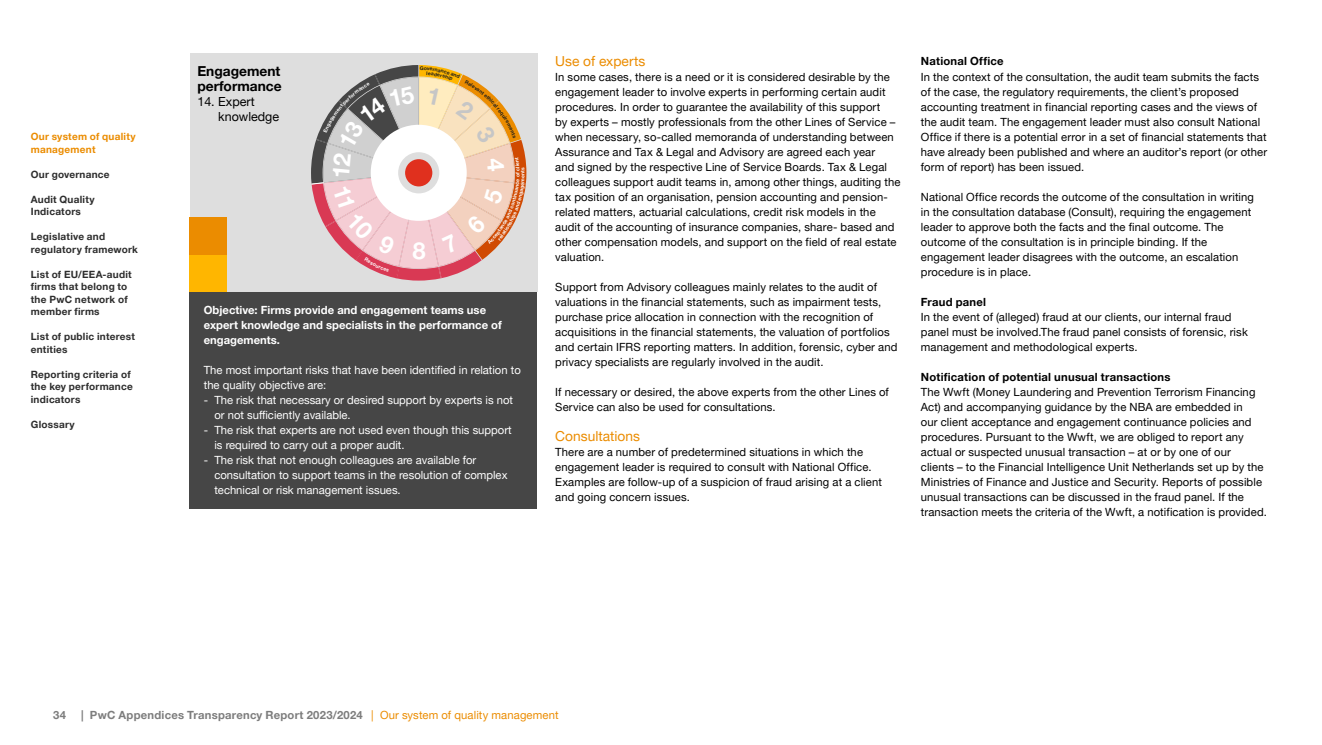
<style>
.page{position:relative;width:1322px;height:745px;background:#fff}
.page>*{position:absolute;margin:0;border:0;box-sizing:border-box;transform-origin:0 0}
.t1{font:13.75px "Helvetica Neue LT Pro";letter-spacing:.005em;color:#eb8c00}
.t2{font:700 13.75px/15px "Helvetica Neue LT Pro";color:#000}
.t3{font:12.5px/15px "Helvetica Neue LT Pro";color:#000}
.t4{font:11.25px/15px "Helvetica Neue LT Pro";letter-spacing:.01em;color:#000}
.t5{font:11.25px/15px "Helvetica Neue LT Pro";color:#fff}
.t6{font:700 11.25px/15px "Helvetica Neue LT Pro";color:#fff}
.t7{font:700 11.25px "Helvetica Neue LT Pro";letter-spacing:.02em;color:#7d7d7d}
.t8{font:700 11.25px "Helvetica Neue LT Pro";letter-spacing:.02em;color:#000}
.t9{font:700 10px/12.5px "Helvetica Neue LT Pro";letter-spacing:.025em;color:#2d2d2d}
.t10{font:700 10px/12.5px "Helvetica Neue LT Pro";letter-spacing:.025em;color:#eb8c00}
.t11{font:700 5px "Helvetica Neue LT Pro";color:#fff}
.s1{font-weight:400;color:#eb8c00}
</style>
<div class="page">
<div style="left:190px;top:291px;width:347px;height:217px;background:#464646"></div>
<div style="left:190px;top:53px;width:347px;height:238px;background:#dedede"></div>
<div style="left:190px;top:254px;width:37px;height:37px;background:#ffb600"></div>
<div style="left:190px;top:217px;width:37px;height:37px;background:#eb8c00"></div>
<svg style="left:311px;top:65px;width:215px;height:215px"></svg>
<p class="t10" style="left:31px;top:130px;width:106px">Our system of quality management</p>
<p class="t9" style="left:31px;top:167px;width:80px">Our governance</p>
<p class="t9" style="left:31px;top:192px;width:65px">Audit Quality<br>Indicators</p>
<p class="t9" style="left:31px;top:230px;width:109px">Legislative and regulatory framework</p>
<p class="t9" style="left:31px;top:267px;width:102px">List of EU/EEA-audit firms that belong to the PwC network of member firms</p>
<p class="t9" style="left:31px;top:330px;width:106px">List of public interest entities</p>
<p class="t9" style="left:31px;top:367px;width:103px">Reporting criteria of the key performance indicators</p>
<p class="t9" style="left:31px;top:417px;width:45px">Glossary</p>
<p class="t2" style="left:197px;top:63px;width:86px">Engagement performance</p>
<p class="t3" style="left:218px;top:94px;width:62px;text-indent:-21px">14. Expert knowledge</p>
<p class="t11" style="left:520px;top:175px;width:5px;rotate:-90deg">n</p>
<p class="t11" style="left:514px;top:174px;width:3px;rotate:-90deg">f</p>
<p class="t6" style="left:204px;top:302px;width:300px">Objective: Firms provide and engagement teams use expert knowledge and specialists in the performance of engagements.</p>
<p class="t5" style="left:204px;top:362px;width:318px">The most important risks that have been identified in relation to the quality objective are:</p>
<p class="t5" style="left:214px;top:392px;width:300px;text-indent:-11px">- The risk that necessary or desired support by experts is not or not sufficiently available.</p>
<p class="t5" style="left:214px;top:422px;width:299px;text-indent:-11px">- The risk that experts are not used even though this support is required to carry out a proper audit.</p>
<p class="t5" style="left:214px;top:452px;width:294px;text-indent:-11px">- The risk that not enough colleagues are available for consultation to support teams in the resolution of complex technical or risk management issues.</p>
<p class="t1" style="left:555px;top:52px;width:92px">Use of experts</p>
<p class="t4" style="left:555px;top:69px;width:347px">In some cases, there is a need or it is considered desirable by the engagement leader to involve experts in performing certain audit procedures. In order to guarantee the availability of this support<br>by experts – mostly professionals from the other Lines of Service – when necessary, so-called memoranda of understanding between Assurance and Tax &amp; Legal and Advisory are agreed each year<br>and signed by the respective Line of Service Boards. Tax &amp; Legal colleagues support audit teams in, among other things, auditing the tax position of an organisation, pension accounting and pension&shy;related matters, actuarial calculations, credit risk models in the audit of the accounting of insurance companies, share- based and other compensation models, and support on the field of real estate valuation.</p>
<p class="t4" style="left:555px;top:279px;width:344px">Support from Advisory colleagues mainly relates to the audit of valuations in the financial statements, such as impairment tests, purchase price allocation in connection with the recognition of acquisitions in the financial statements, the valuation of portfolios and certain IFRS reporting matters. In addition, forensic, cyber and privacy specialists are regularly involved in the audit.</p>
<p class="t4" style="left:555px;top:384px;width:335px">If necessary or desired, the above experts from the other Lines of<br>Service can also be used for consultations.</p>
<p class="t1" style="left:555px;top:427px;width:86px">Consultations</p>
<p class="t4" style="left:555px;top:444px;width:328px">There are a number of predetermined situations in which the engagement leader is required to consult with National Office.<br>Examples are follow-up of a suspicion of fraud arising at a client and going concern issues.</p>
<p class="t8" style="left:921px;top:54px;width:84px">National Office</p>
<p class="t4" style="left:921px;top:69px;width:348px">In the context of the consultation, the audit team submits the facts of the case, the regulatory requirements, the client’s proposed accounting treatment in financial reporting cases and the views of the audit team. The engagement leader must also consult National Office if there is a potential error in a set of financial statements that have already been published and where an auditor’s report (or other form of report) has been issued.</p>
<p class="t4" style="left:921px;top:189px;width:335px">National Office records the outcome of the consultation in writing in the consultation database (Consult), requiring the engagement leader to approve both the facts and the final outcome. The outcome of the consultation is in principle binding. If the engagement leader disagrees with the outcome, an escalation procedure is in place.</p>
<p class="t8" style="left:921px;top:294px;width:67px">Fraud panel</p>
<p class="t4" style="left:921px;top:309px;width:328px">In the event of (alleged) fraud at our clients, our internal fraud panel must be involved.The fraud panel consists of forensic, risk management and methodological experts.</p>
<p class="t8" style="left:921px;top:369px;width:251px">Notification of potential unusual transactions</p>
<p class="t4" style="left:921px;top:384px;width:347px">The Wwft (Money Laundering and Prevention Terrorism Financing Act) and accompanying guidance by the NBA are embedded in<br>our client acceptance and engagement continuance policies and procedures. Pursuant to the Wwft, we are obliged to report any actual or suspected unusual transaction – at or by one of our clients – to the Financial Intelligence Unit Netherlands set up by the Ministries of Finance and Justice and Security. Reports of possible unusual transactions can be discussed in the fraud panel. If the transaction meets the criteria of the Wwft, a notification is provided.</p>
<p class="t7" style="left:53px;top:708px;width:14px">34</p>
<p class="t7" style="left:81px;top:708px;width:479px">| PwC Appendices Transparency Report 2023/2024 <span class="s1">| Our system of quality management</span></p>
</div>
